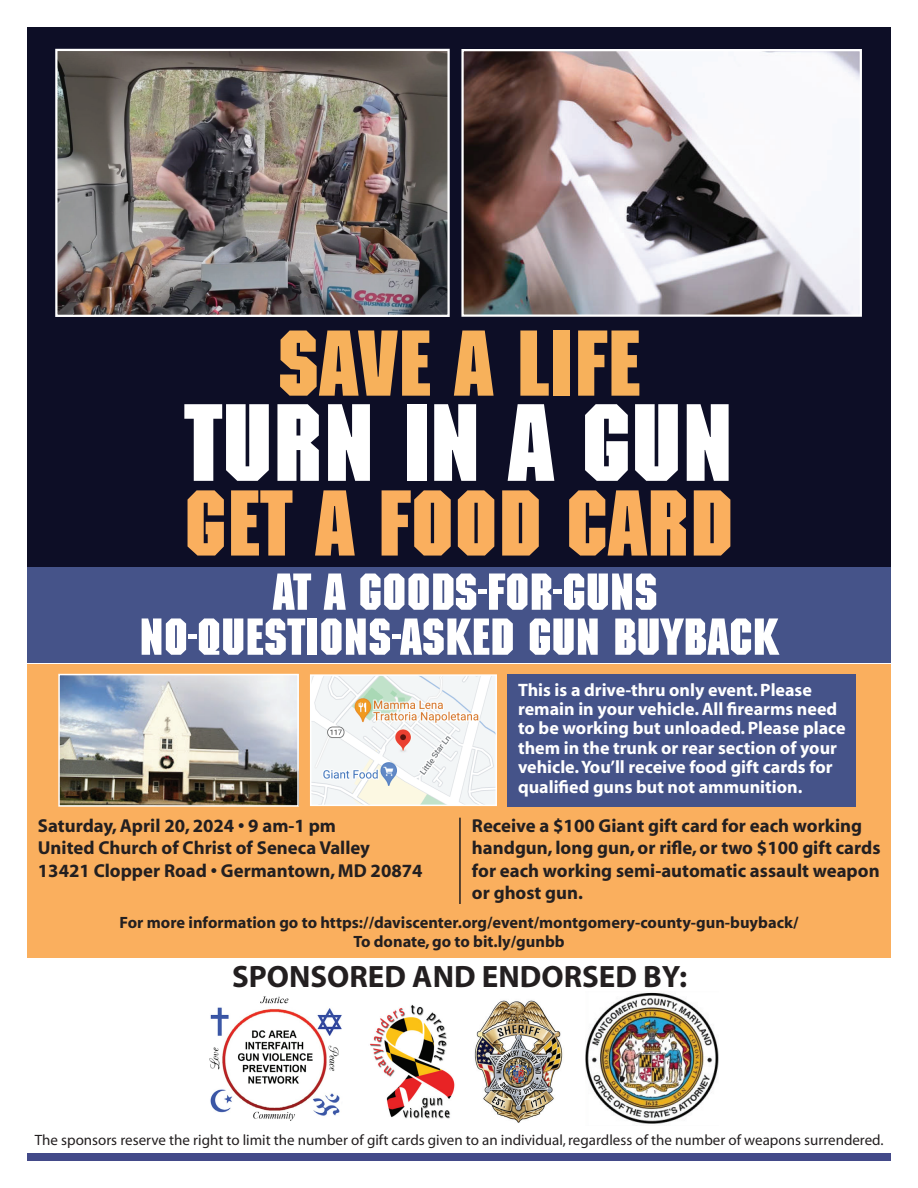
<style>
.page{position:relative;width:918px;height:1188px;background:#fff}
.page>*{position:absolute;margin:0;border:0;box-sizing:border-box;transform-origin:0 0}
.t1{font:700 106.95px "Machine";color:#fff}
.t2{font:700 90.9px "Machine";color:#faaf5e}
.t3{font:700 90.9px "Machine";color:#f7b15b}
.t4{font:700 50.55px/45px "Machine";color:#fff;text-align:center}
.t5{font:700 31.05px "Myriad";color:#231f20}
.t6{font:700 18.75px/22.5px "Myriad";color:#231f20}
.t7{font:700 18px/19.4px "Myriad";color:#fff}
.t8{font:700 16.35px/19.4px "Myriad";color:#231f20;text-align:center}
.t9{font:15px "Myriad";color:#231f20}
</style>
<div class="page">
<div style="left:27px;top:567px;width:864px;height:95px;background:#455389"></div>
<div style="left:27px;top:665px;width:864px;height:293px;background:#faaf5e"></div>
<div style="left:27px;top:27px;width:864px;height:540px;background:#0d0e26"></div>
<hr style="left:460px;top:818px;width:1px;height:86px;background:#231f20">
<div style="left:27px;top:1153px;width:864px;height:8px;background:#434a89"></div>
<img style="left:61px;top:677px;width:235px;height:127px">
<div style="left:58px;top:674px;width:241px;height:133px;border:2px solid #fff"></div>
<img style="left:313px;top:677px;width:181px;height:126px">
<div style="left:310px;top:674px;width:187px;height:132px;border:2px solid #fff"></div>
<img style="left:209px;top:996px;width:133px;height:125px">
<img style="left:474px;top:1000px;width:89px;height:123px">
<img style="left:370px;top:1004px;width:85px;height:115px">
<img style="left:586px;top:992px;width:133px;height:132px">
<img style="left:58px;top:52px;width:389px;height:262px">
<div style="left:55px;top:49px;width:395px;height:268px;border:2px solid #fff"></div>
<img style="left:464px;top:52px;width:395px;height:262px">
<div style="left:461px;top:49px;width:401px;height:268px;border:2px solid #fff"></div>
<div style="left:508px;top:674px;width:348px;height:133px;background:#455389"></div>
<h2 class="t3" style="left:277px;top:310px;width:365px">SAVE A LIFE</h2>
<h1 class="t1" style="left:184px;top:379px;width:551px">TURN IN A GUN</h1>
<h2 class="t2" style="left:184px;top:469px;width:552px">GET A FOOD CARD</h2>
<h3 class="t4" style="left:139px;top:569px;width:641px">at a GOODS-FOR-GUNS<br>NO-QUESTIONS-ASKED GUN BUYBACK</h3>
<p class="t7" style="left:518px;top:680px;width:329px">This is a drive-thru only event. Please remain in your vehicle. All firearms need to be working but unloaded. Please place them in the trunk or rear section of your vehicle. You’ll receive food gift cards for qualified guns but not ammunition.</p>
<p class="t6" style="left:38px;top:815px;width:386px">Saturday, April 20, 2024 • 9 am-1 pm<br>United Church of Christ of Seneca Valley<br>13421 Clopper Road • Germantown, MD 20874</p>
<p class="t6" style="left:472px;top:815px;width:410px">Receive a $100 Giant gift card for each working handgun, long gun, or rifle, or two $100 gift cards for each working semi-automatic assault weapon or ghost gun.</p>
<p class="t8" style="left:120px;top:913px;width:680px">For more information go to https://daviscenter.org/event/montgomery-county-gun-buyback/<br>To donate, go to bit.ly/gunbb</p>
<h3 class="t5" style="left:232px;top:961px;width:457px">SPONSORED AND ENDORSED BY:</h3>
<p class="t9" style="left:35px;top:1133px;width:850px">The sponsors reserve the right to limit the number of gift cards given to an individual, regardless of the number of weapons surrendered.</p>
</div>
